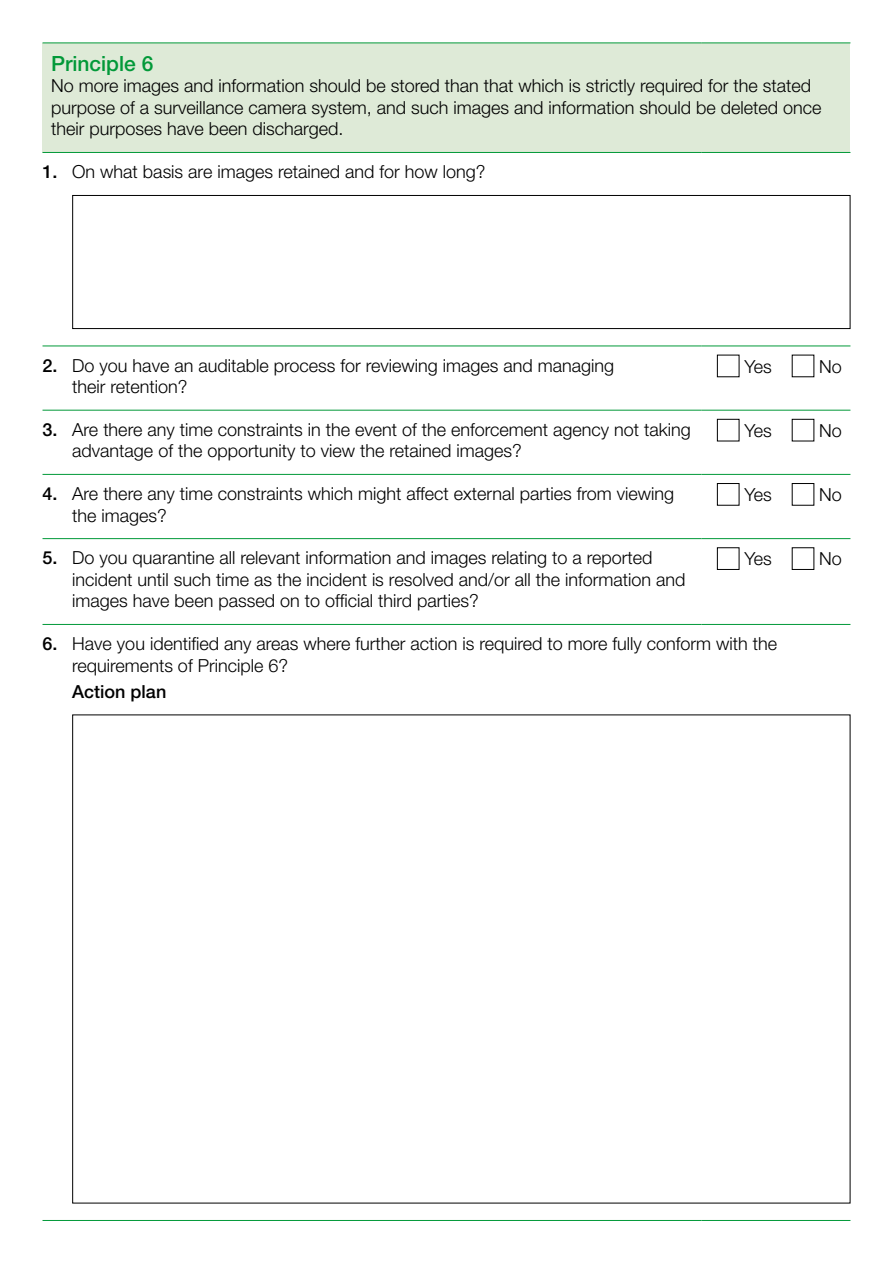
<style>
.page{position:relative;width:893px;height:1263px;background:#fff}
.page>*{position:absolute;margin:0;border:0;box-sizing:border-box;transform-origin:0 0}
.t1{font:500 21px "Helvetica Neue LT Pro";color:#029939}
.t2{font:300 18px/21.6px "Helvetica Neue LT Pro";color:#000}
.t3{font:500 18px "Helvetica Neue LT Pro";color:#000}
.s1{font-weight:500}
</style>
<div class="page">
<div style="left:43px;top:43px;width:807px;height:109px;background:#deead7"></div>
<hr style="left:702px;top:624px;width:148px;height:1px;background:#029939">
<hr style="left:43px;top:152px;width:659px;height:1px;background:#029939">
<hr style="left:702px;top:152px;width:148px;height:1px;background:#029939">
<hr style="left:43px;top:474px;width:659px;height:1px;background:#029939">
<hr style="left:43px;top:538px;width:659px;height:1px;background:#029939">
<hr style="left:43px;top:624px;width:659px;height:1px;background:#029939">
<hr style="left:43px;top:1220px;width:659px;height:1px;background:#029939">
<hr style="left:702px;top:1220px;width:148px;height:1px;background:#029939">
<hr style="left:43px;top:43px;width:659px;height:1px;background:#029939">
<hr style="left:702px;top:43px;width:148px;height:1px;background:#029939">
<hr style="left:702px;top:346px;width:148px;height:1px;background:#029939">
<hr style="left:702px;top:474px;width:148px;height:1px;background:#029939">
<hr style="left:702px;top:538px;width:148px;height:1px;background:#029939">
<hr style="left:43px;top:346px;width:659px;height:1px;background:#029939">
<hr style="left:43px;top:410px;width:659px;height:1px;background:#029939">
<hr style="left:702px;top:410px;width:148px;height:1px;background:#029939">
<div style="left:72px;top:195px;width:778px;height:134px;border:1px solid #000"></div>
<div style="left:717px;top:419px;width:22px;height:22px;border:1px solid #000"></div>
<div style="left:717px;top:483px;width:22px;height:23px;border:1px solid #000"></div>
<div style="left:792px;top:483px;width:22px;height:23px;border:1px solid #000"></div>
<div style="left:717px;top:547px;width:22px;height:23px;border:1px solid #000"></div>
<div style="left:792px;top:547px;width:22px;height:23px;border:1px solid #000"></div>
<h1 class="t1" style="left:51px;top:51px;width:104px">Principle 6</h1>
<p class="t2" style="left:51px;top:75px;width:772px">No more images and information should be stored than that which is strictly required for the stated purpose of a surveillance camera system, and such images and information should be deleted once their purposes have been discharged.</p>
<p class="t2" style="left:43px;top:160px;width:444px"><span class="s1">1.</span> On what basis are images retained and for how long?</p>
<p class="t2" style="left:72px;top:354px;width:543px;text-indent:-30px"><span class="s1">2.</span> Do you have an auditable process for reviewing images and managing their retention?</p>
<p class="t2" style="left:744px;top:355px;width:29px">Yes</p>
<p class="t2" style="left:819px;top:355px;width:24px">No</p>
<p class="t2" style="left:72px;top:418px;width:620px;text-indent:-30px"><span class="s1">3.</span> Are there any time constraints in the event of the enforcement agency not taking advantage of the opportunity to view the retained images?</p>
<p class="t2" style="left:744px;top:419px;width:29px">Yes</p>
<p class="t2" style="left:819px;top:419px;width:24px">No</p>
<p class="t2" style="left:72px;top:482px;width:603px;text-indent:-30px"><span class="s1">4.</span> Are there any time constraints which might affect external parties from viewing the images?</p>
<p class="t2" style="left:744px;top:483px;width:29px">Yes</p>
<p class="t2" style="left:819px;top:483px;width:24px">No</p>
<p class="t2" style="left:72px;top:547px;width:615px;text-indent:-30px"><span class="s1">5.</span> Do you quarantine all relevant information and images relating to a reported incident until such time as the incident is resolved and/or all the information and images have been passed on to official third parties?</p>
<p class="t2" style="left:744px;top:548px;width:29px">Yes</p>
<p class="t2" style="left:819px;top:548px;width:24px">No</p>
<p class="t2" style="left:72px;top:632px;width:706px;text-indent:-30px"><span class="s1">6.</span> Have you identified any areas where further action is required to more fully conform with the requirements of Principle 6?</p>
<p class="t3" style="left:72px;top:680px;width:96px">Action plan</p>
</div>
